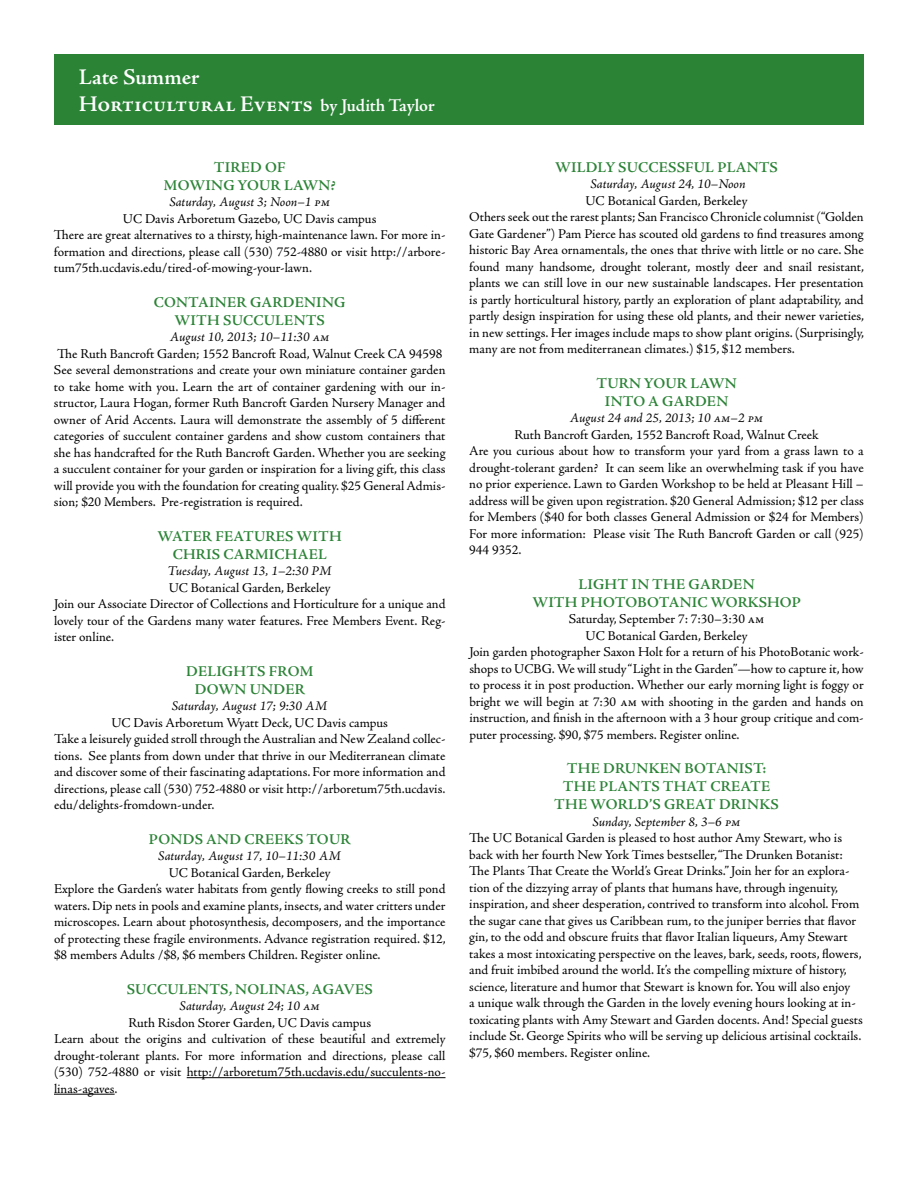
<style>
.page{position:relative;width:918px;height:1188px;background:#fff}
.page>*{position:absolute;margin:0;border:0;box-sizing:border-box;transform-origin:0 0}
.t1{font:600 22.5px/27px "Adobe Jenson Pro";color:#fff}
.t2{font:600 15px/18px "Adobe Jenson Pro";letter-spacing:.015em;color:#2b8336}
.t3{font:13.5px/16.5px "Adobe Jenson Pro";letter-spacing:-.005em;color:#000}
.t4{font:italic 13.5px "Adobe Jenson Pro";color:#000}
.s1{font-size:18px}
.s2{font-style:italic}
</style>
<div class="page">
<div style="left:54px;top:54px;width:810px;height:70px;background:#2b8336"></div>
<hr style="left:187px;top:1077px;width:258px;height:1px;background:#000">
<hr style="left:54px;top:1094px;width:61px;height:1px;background:#000">
<h1 class="t1" style="left:79px;top:64px;width:358px">LATE SUMMER<br>HORTICULTURAL EVENTS <span class="s1">BY JUDITH TAYLOR</span></h1>
<p class="t2" style="left:214px;top:158px;width:62px">TIRED OF</p>
<p class="t2" style="left:164px;top:176px;width:26px">MOWING</p>
<p class="t2" style="left:238px;top:176px;width:69px">YO UR LAWN</p>
<p class="t2" style="left:331px;top:176px;width:6px">?</p>
<p class="t4" style="left:169px;top:194px;width:162px">Saturday, August 3; Noon–1 pm</p>
<p class="t3" style="left:54px;top:211px;width:393px;text-indent:69px">UC Davis Arboretum Gazebo, UC Davis campus<br>There are great alternatives to a thirsty, high-maintenance lawn. For more in&shy;formation and directions, please call (530) 752-4880 or visit http://arbore&shy;tum75th.ucdavis.edu/tired-of-mowing-your-lawn.</p>
<p class="t2" style="left:154px;top:293px;width:22px">CONTAINER</p>
<p class="t2" style="left:250px;top:293px;width:56px">GARDENING</p>
<p class="t2" style="left:175px;top:311px;width:13px">WITH</p>
<p class="t2" style="left:223px;top:311px;width:63px">SUCCULENTS</p>
<p class="t4" style="left:170px;top:329px;width:161px">August 10, 2013; 10–11:30 am</p>
<p class="t3" style="left:54px;top:346px;width:393px">The Ruth Bancroft Garden; 1552 Bancroft Road, Walnut Creek CA 94598<br>See several demonstrations and create your own miniature container garden to take home with you. Learn the art of container gardening with our in&shy;structor, Laura Hogan, former Ruth Bancroft Garden Nursery Manager and owner of Arid Accents. Laura will demonstrate the assembly of 5 different categories of succulent container gardens and show custom containers that she has handcrafted for the Ruth Bancroft Garden. Whether you are seeking a succulent container for your garden or inspiration for a living gift, this class will provide you with the foundation for creating quality. $25 General Admis&shy;sion; $20 Members. Pre-registration is required.</p>
<p class="t2" style="left:158px;top:527px;width:26px">WATER</p>
<p class="t2" style="left:215px;top:527px;width:20px">FEAT</p>
<p class="t2" style="left:254px;top:527px;width:22px">URES</p>
<p class="t2" style="left:297px;top:527px;width:13px">WITH</p>
<p class="t2" style="left:173px;top:545px;width:21px">CHRIS</p>
<p class="t2" style="left:224px;top:545px;width:22px">CARMICHAEL</p>
<p class="t4" style="left:168px;top:563px;width:163px">Tuesday, August 13, 1–2:30 pm</p>
<p class="t3" style="left:54px;top:580px;width:393px;text-indent:115px">UC Botanical Garden, Berkeley<br>Join our Associate Director of Collections and Horticulture for a unique and lovely tour of the Gardens many water features. Free Members Event. Reg&shy;ister online.</p>
<p class="t2" style="left:186px;top:662px;width:11px">DELIGHTS</p>
<p class="t2" style="left:269px;top:662px;width:12px">FROM</p>
<p class="t2" style="left:195px;top:680px;width:14px">DOWN</p>
<p class="t2" style="left:250px;top:680px;width:47px">UNDER</p>
<p class="t4" style="left:172px;top:698px;width:154px">Saturday, August 17; 9:30 am</p>
<p class="t3" style="left:54px;top:715px;width:393px;text-indent:57px">UC Davis Arboretum Wyatt Deck, UC Davis campus<br>Take a leisurely guided stroll through the Australian and New Zealand collec&shy;tions. See plants from down under that thrive in our Mediterranean climate and discover some of their fascinating adaptations. For more information and directions, please call (530) 752-4880 or visit http://arboretum75th.ucdavis. edu/delights-fromdown-under.</p>
<p class="t2" style="left:149px;top:830px;width:117px">PONDS AND CREE</p>
<p class="t2" style="left:284px;top:830px;width:66px">KS TO UR</p>
<p class="t4" style="left:158px;top:848px;width:181px">Saturday, August 17, 10–11:30 am</p>
<p class="t3" style="left:54px;top:865px;width:393px;text-indent:115px">UC Botanical Garden, Berkeley<br>Explore the Garden’s water habitats from gently flowing creeks to still pond waters. Dip nets in pools and examine plants, insects, and water critters under microscopes. Learn about photosynthesis, decomposers, and the importance of protecting these fragile environments. Advance registration required. $12, $8 members Adults /$8, $6 members Children. Register online.</p>
<p class="t2" style="left:127px;top:980px;width:63px">SUCCULENTS</p>
<p class="t2" style="left:229px;top:980px;width:30px">, NOLINAS</p>
<p class="t2" style="left:306px;top:980px;width:59px">, AGAVES</p>
<p class="t4" style="left:180px;top:998px;width:142px">Saturday, August 24; 10 am</p>
<p class="t3" style="left:54px;top:1015px;width:393px;text-indent:74px">Ruth Risdon Storer Garden, UC Davis campus<br>Learn about the origins and cultivation of these beautiful and extremely drought-tolerant plants. For more information and directions, please call (530) 752-4880 or visit http://arboretum75th.ucdavis.edu/succulents-no&shy;linas-agaves.</p>
<p class="t2" style="left:555px;top:158px;width:94px">WILDLY SUCCESSF</p>
<p class="t2" style="left:694px;top:158px;width:44px">UL PLANTS</p>
<p class="t4" style="left:591px;top:176px;width:157px">Saturday, August 24, 10–Noon</p>
<p class="t3" style="left:469px;top:193px;width:396px;text-indent:116px">UC Botanical Garden, Berkeley<br>Others seek out the rarest plants; San Francisco Chronicle columnist (“Golden Gate Gardener”) Pam Pierce has scouted old gardens to find treasures among historic Bay Area ornamentals, the ones that thrive with little or no care. She found many handsome, drought tolerant, mostly deer and snail resistant, plants we can still love in our new sustainable landscapes. Her presentation is partly horticultural history, partly an exploration of plant adaptability, and partly design inspiration for using these old plants, and their newer varieties, in new settings. Her images include maps to show plant origins. (Surprisingly, many are not from mediterranean climates.) $15, $12 members.</p>
<p class="t2" style="left:605px;top:374px;width:108px;text-indent:-8px">TURN YOUR LAWN<br>INTO</p>
<p class="t2" style="left:648px;top:392px;width:71px">A GARDEN</p>
<p class="t4" style="left:570px;top:410px;width:195px">August 24 and 25, 2013; 10 am–2 pm</p>
<p class="t3" style="left:514px;top:427px;width:306px">Ruth Bancroft Garden<span class="s2">,</span> 1552 Bancroft Road, Walnut Creek</p>
<p class="t3" style="left:469px;top:443px;width:396px">Are you curious about how to transform your yard from a grass lawn to a</p>
<p class="t3" style="left:469px;top:460px;width:396px">drought-tolerant garden? It can seem like an overwhelming task if you have</p>
<p class="t3" style="left:469px;top:476px;width:396px">no prior experience. Lawn to Garden Workshop to be held at Pleasant Hill –</p>
<p class="t3" style="left:469px;top:493px;width:396px">address will be given upon registration. $20 General Admission; $12 per class</p>
<p class="t3" style="left:469px;top:509px;width:396px">for Members ($40 for both classes General Admission or $24 for Members)</p>
<p class="t3" style="left:469px;top:526px;width:396px">For more information: Please visit The Ruth Bancroft Garden or call (925)</p>
<p class="t3" style="left:469px;top:542px;width:54px">944 9352.</p>
<p class="t2" style="left:579px;top:575px;width:20px">LIGHT</p>
<p class="t2" style="left:632px;top:575px;width:33px">IN THE</p>
<p class="t2" style="left:689px;top:575px;width:57px">GARDEN</p>
<p class="t2" style="left:532px;top:593px;width:13px">WITH</p>
<p class="t2" style="left:581px;top:593px;width:22px">PHOTO</p>
<p class="t2" style="left:638px;top:593px;width:21px">BOTANIC</p>
<p class="t2" style="left:711px;top:593px;width:92px">WORKSHOP</p>
<p class="t3" style="left:569px;top:611px;width:197px">Saturday, September 7: 7:30–3:30 am</p>
<p class="t3" style="left:586px;top:628px;width:164px">UC Botanical Garden, Berkeley</p>
<p class="t3" style="left:469px;top:644px;width:396px">Join garden photographer Saxon Holt for a return of his PhotoBotanic work-</p>
<p class="t3" style="left:469px;top:661px;width:396px">shops to UCBG. We will study “Light in the Garden”—how to capture it, how</p>
<p class="t3" style="left:469px;top:677px;width:396px">to process it in post production. Whether our early morning light is foggy or</p>
<p class="t3" style="left:469px;top:694px;width:396px">bright we will begin at 7:30 am with shooting in the garden and hands on</p>
<p class="t3" style="left:469px;top:710px;width:396px">instruction, and finish in the afternoon with a 3 hour group critique and com-</p>
<p class="t3" style="left:469px;top:727px;width:272px">puter processing. $90, $75 members. Register online.</p>
<p class="t2" style="left:567px;top:760px;width:139px">THE DRUNKEN BOTANIST</p>
<p class="t2" style="left:763px;top:760px;width:5px">:</p>
<p class="t2" style="left:563px;top:778px;width:209px">THE PLANTS THAT CREATE</p>
<p class="t2" style="left:554px;top:796px;width:226px">THE WORLD’S GREAT DRINKS</p>
<p class="t4" style="left:593px;top:814px;width:149px">Sunday, September 8, 3–6 pm</p>
<p class="t3" style="left:469px;top:830px;width:395px">The UC Botanical Garden is pleased to host author Amy Stewart, who is back with her fourth New York Times bestseller, “The Drunken Botanist:<br>The Plants That Create the World’s Great Drinks.” Join her for an explora&shy;tion of the dizzying array of plants that humans have, through ingenuity, inspiration, and sheer desperation, contrived to transform into alcohol. From the sugar cane that gives us Caribbean rum, to the juniper berries that flavor gin, to the odd and obscure fruits that flavor Italian liqueurs, Amy Stewart takes a most intoxicating perspective on the leaves, bark, seeds, roots, flowers, and fruit imbibed around the world. It’s the compelling mixture of history, science, literature and humor that Stewart is known for. You will also enjoy<br>a unique walk through the Garden in the lovely evening hours looking at in&shy;toxicating plants with Amy Stewart and Garden docents. And! Special guests include St. George Spirits who will be serving up delicious artisinal cocktails. $75, $60 members. Register online.</p>
</div>
